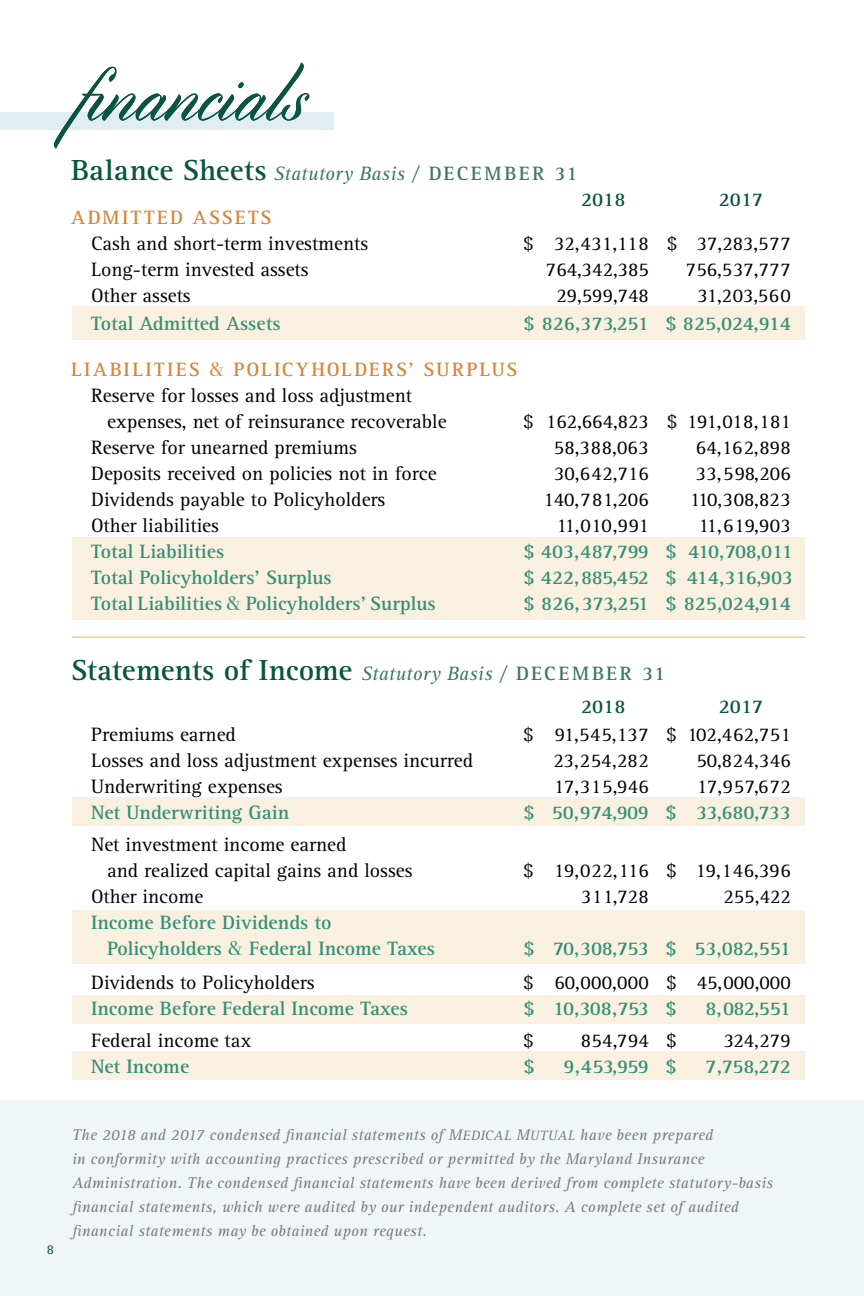
<style>
.page{position:relative;width:864px;height:1296px;background:#fff}
.page>*{position:absolute;margin:0;border:0;box-sizing:border-box;transform-origin:0 0}
.t1{font:97.2px "Cylburn";color:#095540}
.t2{font:700 30px "Rotis Serif Std";letter-spacing:-.015em;color:#095540}
.t3{font:20px/26px "Rotis Serif Std";color:#000}
.t4{font:700 20px/26px "Rotis Serif Std";color:#349078}
.t5{font:700 20px "Rotis Serif Std";letter-spacing:-.02em;color:#349078}
.t6{font:700 20px "Rotis Serif Std";letter-spacing:.11em;color:#d78637}
.t7{font:italic 20px "Rotis Serif Std";letter-spacing:.01em;color:#3a7766}
.t8{font:20px "Rotis Serif Std";letter-spacing:.02em;color:#000}
.t9{font:20px "Rotis Serif Std";letter-spacing:.03em;color:#000}
.t10{font:700 20px "Rotis Serif Std";letter-spacing:-.03em;color:#349078}
.t11{font:700 20px "Rotis Serif Std";color:#095540}
.t12{font:italic 16px/24px "Rotis Serif Std";letter-spacing:.015em;color:#797a7d}
.t13{font:14px "Rotis Serif Std";color:#095540}
.s1{font-weight:700;font-style:normal;font-size:30px;color:#095540}
.s2{font-weight:700;font-style:normal}
.s3{font-family:"Bodoni Svty Two OSITCTT";font-weight:400}
.s4{font-weight:400;font-style:italic;font-size:20px;color:#3a7766}
.s5{font-size:20px;color:#3a7766}
.s6{font-size:14px}
</style>
<div class="page">
<div style="left:0;top:1101px;width:864px;height:195px;background:#f0f5f7"></div>
<div style="left:0;top:112px;width:334px;height:18px;background:#e2edf1"></div>
<div style="left:72px;top:537px;width:733px;height:82px;background:#faf0e0"></div>
<div style="left:72px;top:307px;width:733px;height:33px;background:#faf0e0"></div>
<div style="left:72px;top:1052px;width:733px;height:28px;background:#faf0e0"></div>
<div style="left:72px;top:798px;width:733px;height:28px;background:#faf0e0"></div>
<div style="left:72px;top:995px;width:733px;height:28px;background:#faf0e0"></div>
<div style="left:72px;top:910px;width:733px;height:53px;background:#faf0e0"></div>
<hr style="left:72px;top:637px;width:733px;height:1px;background:#e7ae43">
<h1 class="t1" style="left:72px;top:41px;width:234px">financials</h1>
<p class="t7" style="left:71px;top:162px;width:508px"><span class="s1">Balance Sheets</span> Statutory Basis / <span class="s2">DECEMBER 31</span></p>
<p class="t11" style="left:581px;top:187px;width:46px">2018</p>
<p class="t11" style="left:719px;top:187px;width:46px">2017</p>
<p class="t6" style="left:71px;top:205px;width:202px">ADMITTED ASSETS</p>
<p class="t3" style="left:91px;top:231px;width:279px">Cash and short-term investments</p>
<p class="t3" style="left:523px;top:231px;width:270px">$ 32,431,118 $ 37,283,577</p>
<p class="t3" style="left:91px;top:257px;width:219px">Long-term invested assets</p>
<p class="t3" style="left:546px;top:257px;width:105px">764,342,385</p>
<p class="t3" style="left:686px;top:257px;width:107px">756,537,777</p>
<p class="t3" style="left:91px;top:283px;width:101px">Other assets</p>
<p class="t3" style="left:556px;top:283px;width:94px">29,599,748</p>
<p class="t3" style="left:697px;top:283px;width:95px">31,203,560</p>
<p class="t4" style="left:91px;top:311px;width:191px">Total Admitted Assets</p>
<p class="t4" style="left:523px;top:311px;width:269px">$ 826,373,251 $ 825,024,914</p>
<p class="t6" style="left:71px;top:357px;width:448px">LIABILITIES <span class="s3">&amp;</span> POLICYHOLDERS’ SURPLUS</p>
<p class="t3" style="left:91px;top:383px;width:323px">Reserve for losses and loss adjustment</p>
<p class="t3" style="left:107px;top:409px;width:341px">expenses, net of reinsurance recoverable</p>
<p class="t3" style="left:523px;top:409px;width:269px">$ 162,664,823 $ 191,018,181</p>
<p class="t3" style="left:91px;top:435px;width:267px">Reserve for unearned premiums</p>
<p class="t3" style="left:554px;top:435px;width:97px">58,388,063</p>
<p class="t3" style="left:696px;top:435px;width:97px">64,162,898</p>
<p class="t3" style="left:91px;top:461px;width:347px">Deposits received on policies not in force</p>
<p class="t3" style="left:554px;top:461px;width:96px">30,642,716</p>
<p class="t3" style="left:696px;top:461px;width:97px">33,598,206</p>
<p class="t3" style="left:91px;top:487px;width:296px">Dividends payable to Policyholders</p>
<p class="t3" style="left:543px;top:487px;width:107px">140,781,206</p>
<p class="t3" style="left:690px;top:487px;width:103px">110,308,823</p>
<p class="t3" style="left:91px;top:513px;width:129px">Other liabilities</p>
<p class="t3" style="left:556px;top:513px;width:94px">11,010,991</p>
<p class="t3" style="left:698px;top:513px;width:94px">11,619,903</p>
<p class="t4" style="left:91px;top:539px;width:135px">Total Liabilities</p>
<p class="t5" style="left:523px;top:539px;width:271px">$ 403,487,799 $ 410,708,011</p>
<p class="t4" style="left:91px;top:565px;width:242px">Total Policyholders’ Surplus</p>
<p class="t5" style="left:523px;top:565px;width:271px">$ 422,885,452 $ 414,316,903</p>
<p class="t4" style="left:91px;top:591px;width:346px">Total Liabilities <span class="s3">&amp;</span> Policyholders’ Surplus</p>
<p class="t4" style="left:523px;top:591px;width:269px">$ 826,373,251 $ 825,024,914</p>
<h2 class="t2" style="left:71px;top:653px;width:596px">Statements of Income <span class="s4">Statutory Basis /</span> <span class="s5">DECEMBER 31</span></h2>
<p class="t11" style="left:581px;top:694px;width:46px">2018</p>
<p class="t11" style="left:719px;top:694px;width:46px">2017</p>
<p class="t3" style="left:91px;top:722px;width:146px">Premiums earned</p>
<p class="t8" style="left:523px;top:723px;width:269px">$ 91,545,137 $ 102,462,751</p>
<p class="t3" style="left:91px;top:748px;width:384px">Losses and loss adjustment expenses incurred</p>
<p class="t3" style="left:554px;top:748px;width:97px">23,254,282</p>
<p class="t3" style="left:696px;top:748px;width:96px">50,824,346</p>
<p class="t3" style="left:91px;top:774px;width:193px">Underwriting expenses</p>
<p class="t3" style="left:554px;top:774px;width:97px">17,315,946</p>
<p class="t3" style="left:697px;top:774px;width:96px">17,957,672</p>
<p class="t4" style="left:91px;top:800px;width:200px">Net Underwriting Gain</p>
<p class="t5" style="left:523px;top:800px;width:270px">$ 50,974,909 $ 33,680,733</p>
<p class="t3" style="left:107px;top:832px;width:307px;text-indent:-16px">Net investment income earned<br>and realized capital gains and losses</p>
<p class="t9" style="left:523px;top:859px;width:269px">$ 19,022,116 $ 19,146,396</p>
<p class="t3" style="left:91px;top:884px;width:114px">Other income</p>
<p class="t3" style="left:581px;top:884px;width:69px">311,728</p>
<p class="t3" style="left:724px;top:884px;width:69px">255,422</p>
<p class="t4" style="left:107px;top:910px;width:329px;text-indent:-16px">Income Before Dividends to<br>Policyholders <span class="s3">&amp;</span> Federal Income Taxes</p>
<p class="t10" style="left:523px;top:936px;width:269px">$ 70,308,753 $ 53,082,551</p>
<p class="t3" style="left:91px;top:970px;width:225px">Dividends to Policyholders</p>
<p class="t3" style="left:523px;top:970px;width:269px">$ 60,000,000 $ 45,000,000</p>
<p class="t4" style="left:91px;top:996px;width:318px">Income Before Federal Income Taxes</p>
<p class="t4" style="left:523px;top:996px;width:155px">$ 10,308,753 $</p>
<p class="t4" style="left:706px;top:996px;width:87px">8,082,551</p>
<p class="t3" style="left:91px;top:1028px;width:162px">Federal income tax</p>
<p class="t3" style="left:523px;top:1028px;width:12px">$</p>
<p class="t3" style="left:581px;top:1028px;width:98px">854,794 $</p>
<p class="t3" style="left:724px;top:1028px;width:69px">324,279</p>
<p class="t4" style="left:91px;top:1054px;width:100px">Net Income</p>
<p class="t4" style="left:523px;top:1054px;width:13px">$</p>
<p class="t4" style="left:564px;top:1054px;width:115px">9,453,959 $</p>
<p class="t4" style="left:706px;top:1054px;width:87px">7,758,272</p>
<p class="t13" style="left:47px;top:1242px;width:9px">8</p>
<p class="t12" style="left:72px;top:1123px;width:703px">The 2018 and 2017 condensed financial statements of M<span class="s6">EDICAL</span> M<span class="s6">UTUAL</span> have been prepared<br>in conformity with accounting practices prescribed or permitted by the Maryland Insurance Administration. The condensed financial statements have been derived from complete statutory-basis financial statements, which were audited by our independent auditors. A complete set of audited financial statements may be obtained upon request.</p>
</div>
